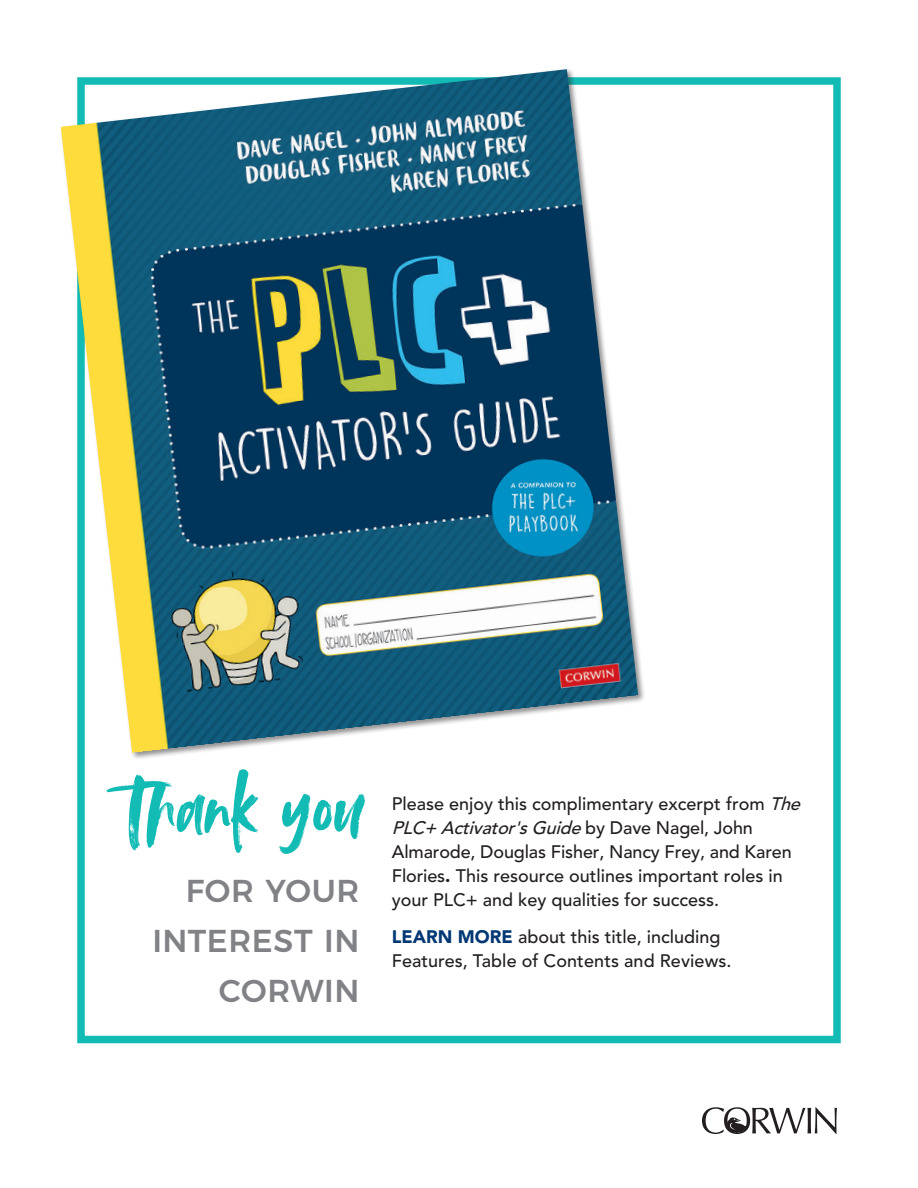
<style>
.page{position:relative;width:918px;height:1188px;background:#fff}
.page>*{position:absolute;margin:0;border:0;box-sizing:border-box;transform-origin:0 0}
.t1{font:86.55px "Avallon Alt";color:#13bbb5}
.t2{font:500 31.65px/50.2px "Montserrat";letter-spacing:.015em;color:#808285;text-align:right}
.body_copy{font:500 18px/24px "Avenir LT Std";color:#231f20}
.s1{font-style:italic}
.s2{font-weight:900}
.s3{font-weight:900;color:#013874}
</style>
<div class="page">
<div style="left:77px;top:77px;width:764px;height:966px;border:8px solid #13bbb5"></div>
<svg style="left:702px;top:1107px;width:135px;height:27px"></svg>
<div style="left:59px;top:68px;width:587px;height:693px;background:#fff"></div>
<img style="left:61px;top:69px;width:577px;height:684px">
<p class="t1" style="left:125px;top:750px;width:240px">Thank you</p>
<p class="t2" style="left:152px;top:863px;width:209px">FOR YOUR<br>INTEREST IN<br>CORWIN</p>
<p class="body_copy" style="left:392px;top:792px;width:415px">Please enjoy this complimentary excerpt from <span class="s1">The PLC+ Activator'sGuide</span>b y D a v e N a g e l , J o h n Almarode, Douglas Fisher, Nancy Frey, and Karen Flories<span class="s2">.</span> This resource outlines important roles in your PLC+ and key qualities for success.</p>
<p class="body_copy" style="left:392px;top:925px;width:341px"><span class="s3">LEARN MORE</span> about this title, including<br>Features, Table of Contents and Reviews.</p>
</div>
